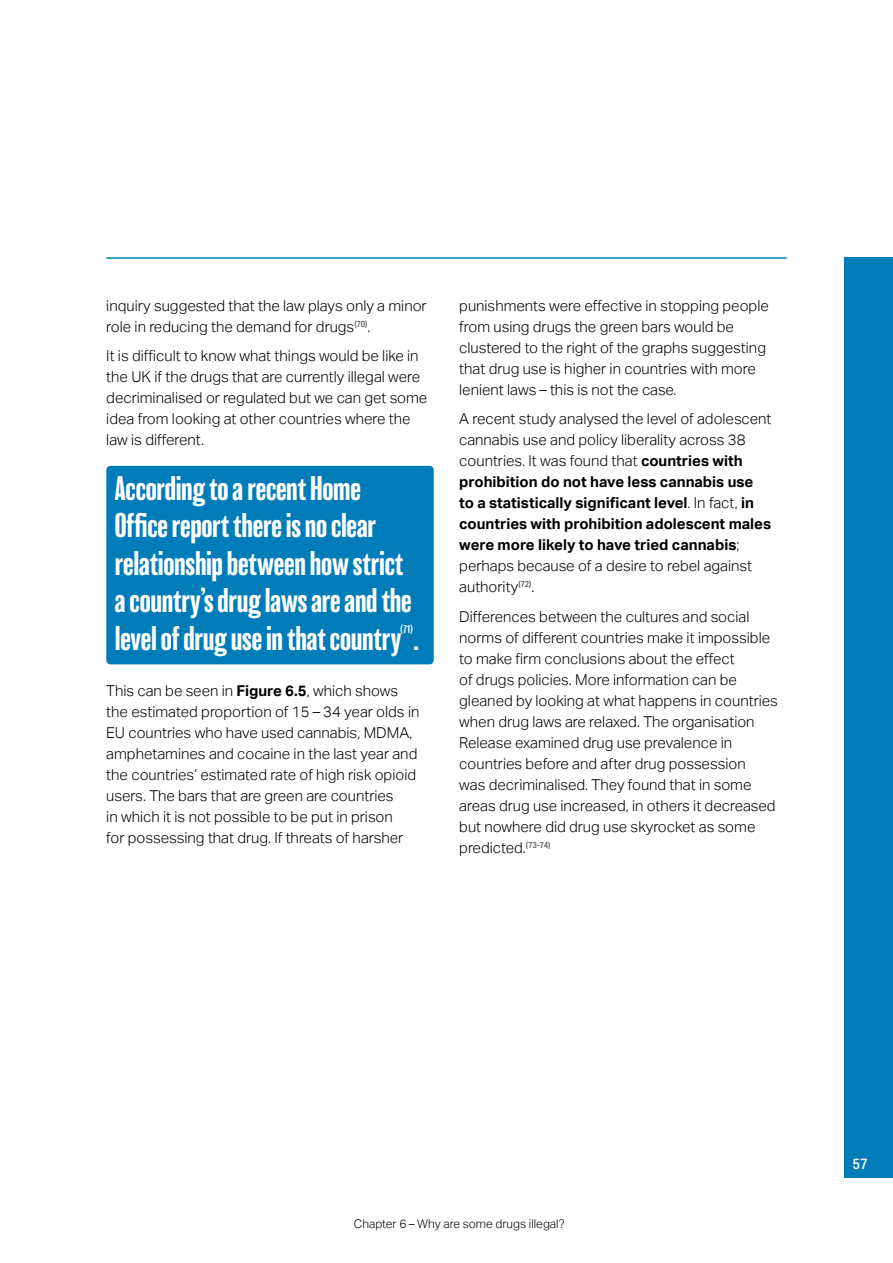
<style>
.page{position:relative;width:893px;height:1263px;background:#fff}
.page>*{position:absolute;margin:0;border:0;box-sizing:border-box;transform-origin:0 0}
.t1{font:condensed 31.5px/37.5px "Balboa";letter-spacing:-.005em;color:#fff}
.t2{font:300 15px/21px "Aktiv Grotesk";color:#000}
.t3{font:500 15px "Aktiv Grotesk Cd";color:#fff}
.t4{font:300 12px "Aktiv Grotesk";color:#000}
.t5{font:condensed 10.5px "Balboa";color:#fff}
.s1{font-weight:700}
</style>
<div class="page">
<div style="left:844px;top:257px;width:49px;height:921px;background:#007db9"></div>
<hr style="left:106px;top:257px;width:681px;height:2px;background:#007db9">
<div style="left:106px;top:466px;width:328px;height:198px;background:#007db9;border-radius:4px"></div>
<p class="t2" style="left:106px;top:295px;width:322px">inquiry suggested that the law plays only a minor role in reducing the demand for drugs<sup>(70)</sup>.</p>
<p class="t2" style="left:106px;top:345px;width:323px">It is difficult to know what things would be like in the UK if the drugs that are currently illegal were decriminalised or regulated but we can get some idea from looking at other countries where the law is different.</p>
<p class="t1" style="left:115px;top:470px;width:306px">According to a recent Home<br>Office report there is no clear relationship between how strict a country’s drug laws are and the level of drug use in that country .</p>
<p class="t5" style="left:400px;top:624px;width:15px">(71)</p>
<p class="t2" style="left:106px;top:680px;width:315px">This can be seen in <span class="s1">Figure 6.5</span>, which shows the estimated proportion of 15 – 34 year olds in EU countries who have used cannabis, MDMA, amphetamines and cocaine in the last year and the countries’ estimated rate of high risk opioid users. The bars that are green are countries<br>in which it is not possible to be put in prison<br>for possessing that drug. If threats of harsher</p>
<p class="t2" style="left:459px;top:295px;width:311px">punishments were effective in stopping people from using drugs the green bars would be clustered to the right of the graphs suggesting that drug use is higher in countries with more lenient laws – this is not the case.</p>
<p class="t2" style="left:459px;top:408px;width:314px">A recent study analysed the level of adolescent cannabis use and policy liberality across 38 countries. It was found that <span class="s1">countries with prohibition do not have less cannabis use to a statistically significant level</span>. In fact, <span class="s1">in countries with prohibition adolescent males were more likely to have tried cannabis</span>; perhaps because of a desire to rebel against authority<sup>(72)</sup>.</p>
<p class="t2" style="left:459px;top:606px;width:320px">Differences between the cultures and social norms of different countries make it impossible to make firm conclusions about the effect<br>of drugs policies. More information can be gleaned by looking at what happens in countries when drug laws are relaxed. The organisation Release examined drug use prevalence in countries before and after drug possession<br>was decriminalised. They found that in some areas drug use increased, in others it decreased but nowhere did drug use skyrocket as some predicted.<sup>(73-74)</sup></p>
<p class="t4" style="left:354px;top:1216px;width:212px">Chapter 6 – Why are some drugs illegal?</p>
<p class="t3" style="left:853px;top:1155px;width:16px">57</p>
</div>
